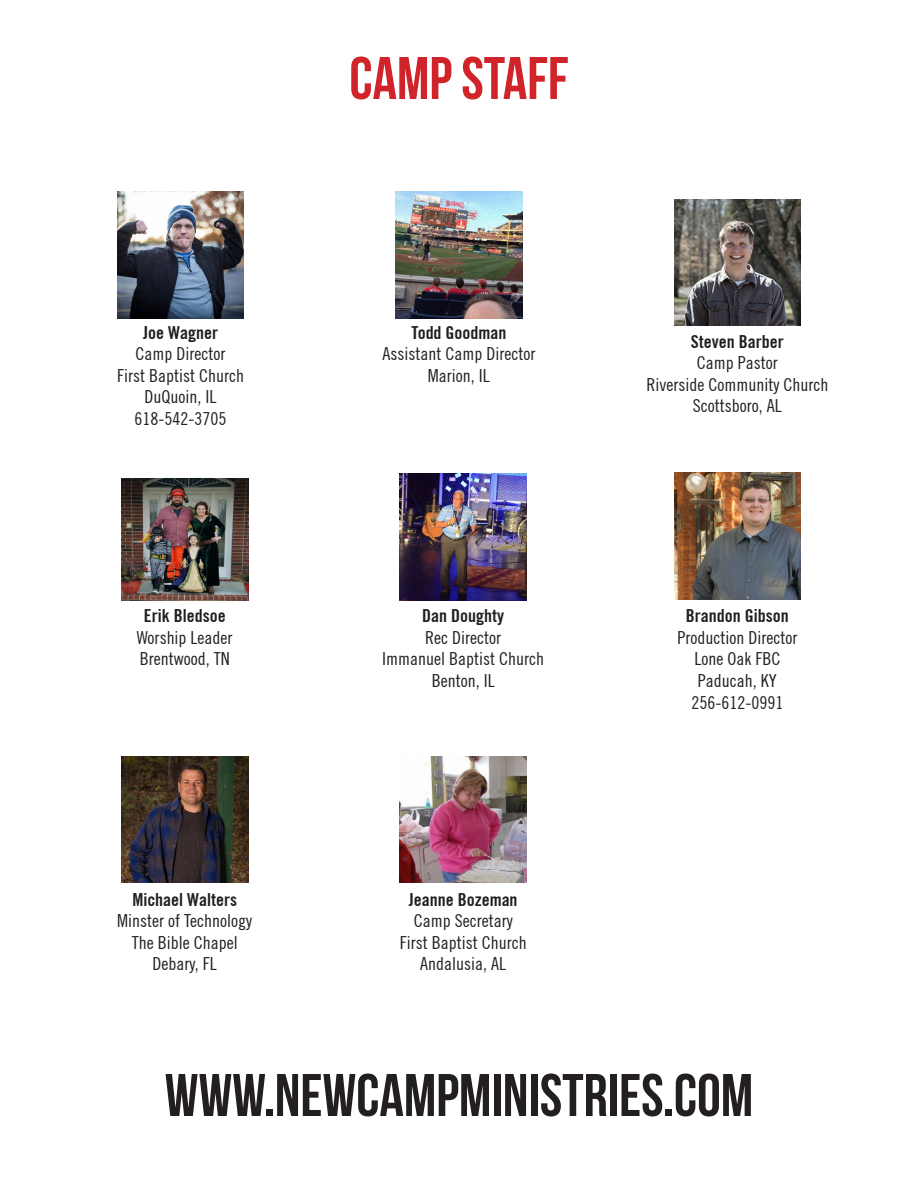
<style>
.page{position:relative;width:918px;height:1188px;background:#fff}
.page>*{position:absolute;margin:0;border:0;box-sizing:border-box;transform-origin:0 0}
.t1{font:60px "Bebas Neue";color:#231f20}
.t2{font:60px "Bebas Neue";color:#d1232a}
.t3{font:condensed 18px "Trade Gothic No.18";color:#231f20}
.t4{font:700 condensed 18px "Trade Gothic No.20";color:#231f20}
</style>
<div class="page">
<img style="left:117px;top:192px;width:127px;height:126px">
<img style="left:396px;top:192px;width:126px;height:126px">
<img style="left:400px;top:474px;width:126px;height:126px">
<img style="left:400px;top:756px;width:126px;height:127px">
<img style="left:122px;top:756px;width:126px;height:127px">
<img style="left:674px;top:473px;width:127px;height:126px">
<img style="left:674px;top:199px;width:127px;height:127px">
<img style="left:122px;top:478px;width:126px;height:122px">
<p class="t4" style="left:143px;top:321px;width:76px">Joe Wagner</p>
<p class="t3" style="left:136px;top:343px;width:91px">Camp Director</p>
<p class="t3" style="left:117px;top:365px;width:128px">First Baptist Church</p>
<p class="t3" style="left:145px;top:386px;width:73px">DuQuoin, IL</p>
<p class="t3" style="left:135px;top:408px;width:93px">618-542-3705</p>
<p class="t4" style="left:144px;top:605px;width:83px">Erik Bledsoe</p>
<p class="t3" style="left:137px;top:627px;width:97px">Worship Leader</p>
<p class="t3" style="left:140px;top:648px;width:91px">Brentwood, TN</p>
<p class="t4" style="left:132px;top:888px;width:106px">Michael Walters</p>
<p class="t3" style="left:117px;top:910px;width:136px">Minster of Technology</p>
<p class="t3" style="left:132px;top:932px;width:107px">The Bible Chapel</p>
<p class="t3" style="left:153px;top:953px;width:66px">Debary, FL</p>
<p class="t2" style="left:349px;top:45px;width:221px">CAMP STAFF</p>
<p class="t4" style="left:411px;top:321px;width:97px">Todd Goodman</p>
<p class="t3" style="left:382px;top:343px;width:154px">Assistant Camp Director</p>
<p class="t3" style="left:428px;top:365px;width:63px">Marion, IL</p>
<p class="t4" style="left:422px;top:605px;width:83px">Dan Doughty</p>
<p class="t3" style="left:425px;top:627px;width:78px">Rec Director</p>
<p class="t3" style="left:382px;top:648px;width:163px">Immanuel Baptist Church</p>
<p class="t3" style="left:432px;top:670px;width:64px">Benton, IL</p>
<p class="t4" style="left:409px;top:888px;width:110px">Jeanne Bozeman</p>
<p class="t3" style="left:414px;top:910px;width:100px">Camp Secretary</p>
<p class="t3" style="left:400px;top:932px;width:128px">First Baptist Church</p>
<p class="t3" style="left:420px;top:953px;width:87px">Andalusia, AL</p>
<p class="t4" style="left:691px;top:330px;width:94px">Steven Barber</p>
<p class="t3" style="left:697px;top:352px;width:82px">Camp Pastor</p>
<p class="t3" style="left:646px;top:374px;width:183px">Riverside Community Church</p>
<p class="t3" style="left:693px;top:395px;width:90px">Scottsboro, AL</p>
<p class="t4" style="left:686px;top:605px;width:104px">Brandon Gibson</p>
<p class="t3" style="left:677px;top:627px;width:121px">Production Director</p>
<p class="t3" style="left:694px;top:648px;width:87px">Lone Oak FBC</p>
<p class="t3" style="left:698px;top:670px;width:80px">Paducah, KY</p>
<p class="t3" style="left:691px;top:691px;width:93px">256-612-0991</p>
<p class="t1" style="left:165px;top:1062px;width:590px">WWW.NEWCAMPMINISTRIES.COM</p>
</div>
